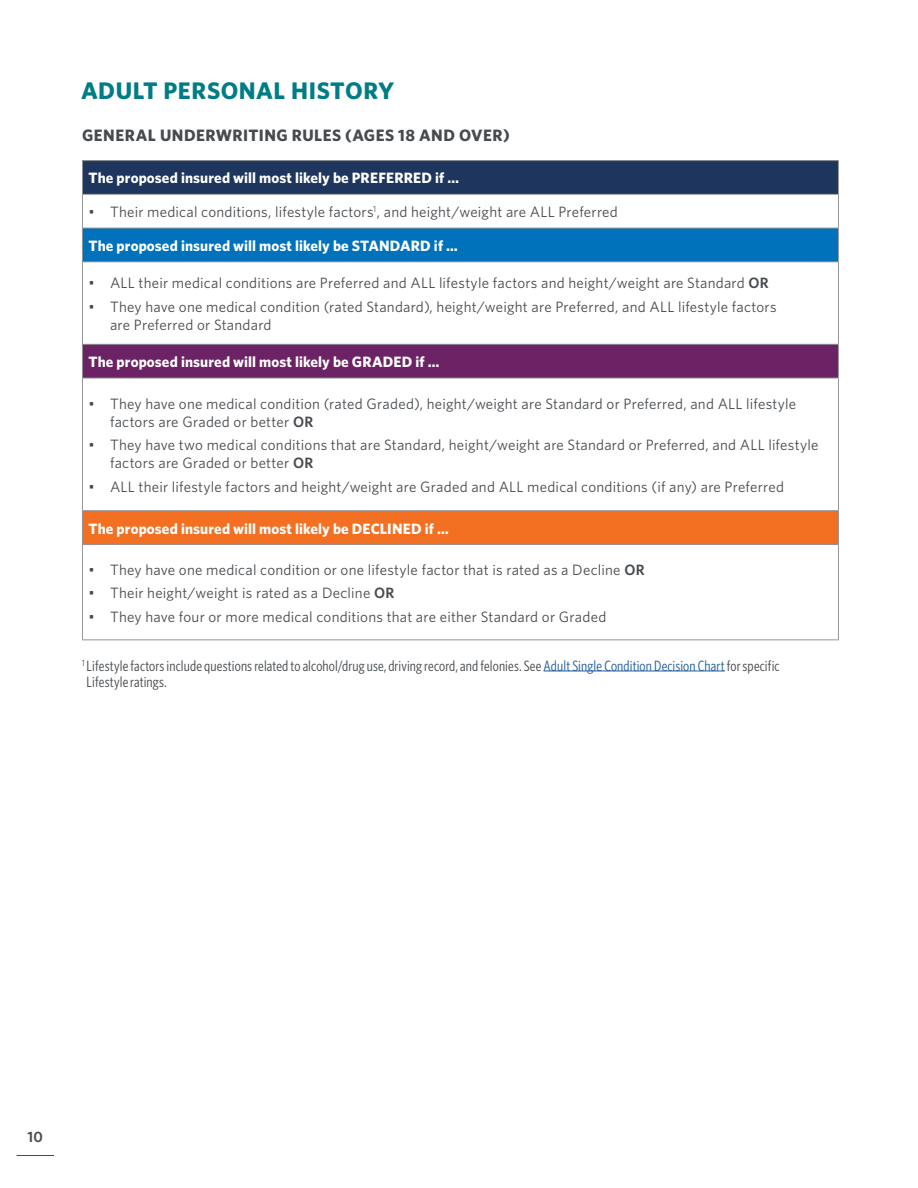
<style>
.page{position:relative;width:918px;height:1188px;background:#fff}
.page>*{position:absolute;margin:0;border:0;box-sizing:border-box;transform-origin:0 0}
.t1{font:700 24px "Whitney";letter-spacing:.02em;color:#007c86}
.t2{font:700 16.5px "Whitney";letter-spacing:.03em;color:#474b4f}
.t3{font:15px/18px "Whitney";letter-spacing:.015em;color:#474b4f}
.t4{font:700 15px "Whitney";letter-spacing:.01em;color:#fff}
.t5{font:15px/16.5px "Whitney Condensed";letter-spacing:.01em;color:#474b4f}
.t6{font:600 15px "Whitney";color:#474b4f}
.s1{font-weight:600}
.s2{color:#215e9e}
</style>
<div class="page">
<hr style="left:544px;top:671px;width:181px;height:1px;background:#215e9e">
<div style="left:82px;top:161px;width:756px;height:33px;background:#1e355e"></div>
<div style="left:82px;top:228px;width:756px;height:34px;background:#0072bc"></div>
<div style="left:82px;top:344px;width:756px;height:34px;background:#6c2365"></div>
<div style="left:82px;top:511px;width:756px;height:33px;background:#f36f21"></div>
<hr style="left:82px;top:160px;width:757px;height:1px;background:#939598">
<hr style="left:82px;top:161px;width:1px;height:33px;background:#939598">
<hr style="left:838px;top:161px;width:1px;height:33px;background:#939598">
<hr style="left:82px;top:194px;width:757px;height:1px;background:#939598">
<hr style="left:82px;top:195px;width:1px;height:33px;background:#939598">
<hr style="left:838px;top:195px;width:1px;height:33px;background:#939598">
<hr style="left:82px;top:228px;width:757px;height:1px;background:#939598">
<hr style="left:82px;top:228px;width:1px;height:33px;background:#939598">
<hr style="left:838px;top:228px;width:1px;height:33px;background:#939598">
<hr style="left:82px;top:261px;width:757px;height:1px;background:#939598">
<hr style="left:82px;top:262px;width:1px;height:82px;background:#939598">
<hr style="left:838px;top:262px;width:1px;height:82px;background:#939598">
<hr style="left:82px;top:344px;width:757px;height:1px;background:#939598">
<hr style="left:82px;top:345px;width:1px;height:33px;background:#939598">
<hr style="left:838px;top:345px;width:1px;height:33px;background:#939598">
<hr style="left:82px;top:378px;width:757px;height:1px;background:#939598">
<hr style="left:82px;top:378px;width:1px;height:132px;background:#939598">
<hr style="left:838px;top:378px;width:1px;height:132px;background:#939598">
<hr style="left:82px;top:510px;width:757px;height:1px;background:#939598">
<hr style="left:82px;top:511px;width:1px;height:33px;background:#939598">
<hr style="left:838px;top:511px;width:1px;height:33px;background:#939598">
<hr style="left:82px;top:544px;width:757px;height:1px;background:#939598">
<hr style="left:82px;top:545px;width:1px;height:94px;background:#939598">
<hr style="left:838px;top:545px;width:1px;height:94px;background:#939598">
<hr style="left:82px;top:639px;width:757px;height:1px;background:#939598">
<hr style="left:17px;top:1155px;width:37px;height:1px;background:#474b4f">
<h1 class="t1" style="left:81px;top:75px;width:315px">ADULT PERSONAL HISTORY</h1>
<p class="t2" style="left:82px;top:124px;width:429px">GENERAL UNDERWRITING RULES (AGES 18 AND OVER)</p>
<p class="t4" style="left:88px;top:168px;width:372px">The proposed insured will most likely be PREFERRED if …</p>
<p class="t3" style="left:88px;top:203px;width:531px">• Their medical conditions, lifestyle factors<sup>1</sup>, and height/weight are ALL Preferred</p>
<p class="t4" style="left:88px;top:236px;width:371px">The proposed insured will most likely be STANDARD if …</p>
<p class="t3" style="left:88px;top:274px;width:682px">• ALL their medical conditions are Preferred and ALL lifestyle factors and height/weight are Standard <span class="s1">OR</span></p>
<p class="t3" style="left:110px;top:297px;width:668px;text-indent:-22px">• They have one medical condition (rated Standard), height/weight are Preferred, and ALL lifestyle factors are Preferred or Standard</p>
<p class="t4" style="left:88px;top:352px;width:353px">The proposed insured will most likely be GRADED if …</p>
<p class="t3" style="left:110px;top:394px;width:688px;text-indent:-22px">• They have one medical condition (rated Graded), height/weight are Standard or Preferred, and ALL lifestyle factors are Graded or better <span class="s1">OR</span></p>
<p class="t3" style="left:110px;top:436px;width:710px;text-indent:-22px">• They have two medical conditions that are Standard, height/weight are Standard or Preferred, and ALL lifestyle factors are Graded or better <span class="s1">OR</span></p>
<p class="t3" style="left:88px;top:477px;width:697px">• ALL their lifestyle factors and height/weight are Graded and ALL medical conditions (if any) are Preferred</p>
<p class="t4" style="left:88px;top:518px;width:362px">The proposed insured will most likely be DECLINED if …</p>
<p class="t3" style="left:88px;top:560px;width:558px">• They have one medical condition or one lifestyle factor that is rated as a Decline <span class="s1">OR</span></p>
<p class="t3" style="left:88px;top:584px;width:307px">• Their height/weight is rated as a Decline <span class="s1">OR</span></p>
<p class="t3" style="left:88px;top:607px;width:519px">• They have four or more medical conditions that are either Standard or Graded</p>
<p class="t5" style="left:87px;top:657px;width:694px;text-indent:-5px"><sup>1</sup> Lifestyle factors include questions related to alcohol/drug use, driving record, and felonies. See <span class="s2">Adult Single Condition Decision Chart</span> for specific<br>Lifestyle ratings.</p>
<p class="t6" style="left:28px;top:1126px;width:17px">10</p>
</div>
